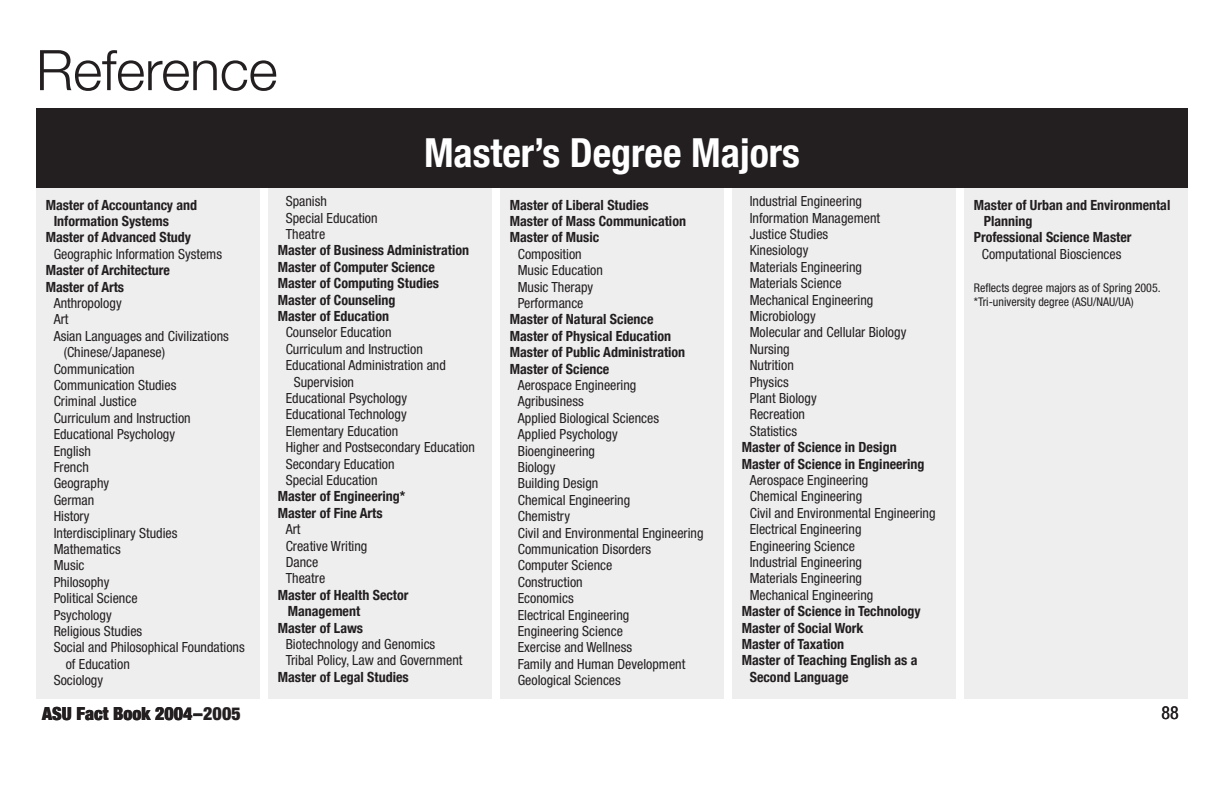
<style>
.page{position:relative;width:1224px;height:792px;background:#fff}
.page>*{position:absolute;margin:0;border:0;box-sizing:border-box;transform-origin:0 0}
.t1{font:300 56px "Helvetica Neue";letter-spacing:-.005em;color:#231f20}
.t2{font:700 condensed 40px "Helvetica Neue";color:#fff}
.t3{font:900 condensed 18px "Helvetica Neue";color:#231f20}
.t4{font:condensed 18px "Helvetica Neue LT Std";color:#231f20}
.t5{font:condensed 14px/16.4px "Helvetica Neue LT Std";color:#231f20}
.t6{font:700 condensed 14px/16.4px "Helvetica Neue";color:#231f20}
.t7{font:condensed 12px/14.4px "Helvetica Neue LT Std";color:#231f20}
</style>
<div class="page">
<div style="left:37px;top:189px;width:223px;height:510px;background:#eeeeef"></div>
<div style="left:501px;top:165px;width:223px;height:534px;background:#eeeeef"></div>
<div style="left:733px;top:164px;width:223px;height:535px;background:#eeeeef"></div>
<div style="left:269px;top:177px;width:223px;height:522px;background:#eeeeef"></div>
<div style="left:965px;top:164px;width:223px;height:535px;background:#eeeeef"></div>
<div style="left:36px;top:108px;width:1152px;height:79px;background:#231f20"></div>
<h1 class="t1" style="left:36px;top:36px;width:243px">Reference</h1>
<h2 class="t2" style="left:424px;top:128px;width:377px">Master’s Degree Majors</h2>
<h2 class="t2" style="left:579px;top:128px;width:67px">T xt</h2>
<p class="t6" style="left:46px;top:196px;width:153px">Master of Accountancy and</p>
<p class="t6" style="left:54px;top:213px;width:117px">Information Systems</p>
<p class="t6" style="left:46px;top:229px;width:147px">Master of Advanced Study</p>
<p class="t5" style="left:54px;top:246px;width:170px">Geographic Information Systems</p>
<p class="t6" style="left:46px;top:262px;width:126px">Master of Architecture<br>Master of Arts</p>
<p class="t5" style="left:54px;top:295px;width:70px">Anthropology</p>
<p class="t5" style="left:54px;top:311px;width:16px">Art</p>
<p class="t5" style="left:54px;top:328px;width:177px">Asian Languages and Civilizations</p>
<p class="t5" style="left:64px;top:344px;width:103px">(Chinese/Japanese)</p>
<p class="t5" style="left:54px;top:360px;width:83px">Communication</p>
<p class="t5" style="left:54px;top:377px;width:124px">Communication Studies</p>
<p class="t5" style="left:54px;top:393px;width:84px">Criminal Justice</p>
<p class="t5" style="left:54px;top:410px;width:139px">Curriculum and Instruction</p>
<p class="t5" style="left:54px;top:426px;width:123px">Educational Psychology</p>
<p class="t5" style="left:54px;top:442px;width:39px">English</p>
<p class="t5" style="left:54px;top:459px;width:37px">French</p>
<p class="t5" style="left:54px;top:475px;width:57px">Geography</p>
<p class="t5" style="left:54px;top:492px;width:42px">German</p>
<p class="t5" style="left:54px;top:508px;width:37px">History</p>
<p class="t5" style="left:54px;top:524px;width:125px">Interdisciplinary Studies</p>
<p class="t5" style="left:54px;top:541px;width:69px">Mathematics</p>
<p class="t5" style="left:54px;top:557px;width:32px">Music</p>
<p class="t5" style="left:54px;top:574px;width:57px">Philosophy</p>
<p class="t5" style="left:54px;top:590px;width:85px">Political Science</p>
<p class="t5" style="left:54px;top:606px;width:60px">Psychology</p>
<p class="t5" style="left:54px;top:623px;width:90px">Religious Studies</p>
<p class="t5" style="left:54px;top:639px;width:193px">Social and Philosophical Foundations</p>
<p class="t5" style="left:66px;top:656px;width:66px">of Education</p>
<p class="t5" style="left:54px;top:672px;width:51px">Sociology</p>
<p class="t3" style="left:42px;top:702px;width:200px">ASU Fact Book 2004–2005</p>
<p class="t5" style="left:286px;top:193px;width:93px">Spanish<br>Special Education<br>Theatre</p>
<p class="t6" style="left:278px;top:242px;width:193px">Master of Business Administration<br>Master of Computer Science<br>Master of Computing Studies<br>Master of Counseling<br>Master of Education</p>
<p class="t5" style="left:286px;top:324px;width:107px">Counselor Education</p>
<p class="t5" style="left:286px;top:341px;width:139px">Curriculum and Instruction</p>
<p class="t5" style="left:286px;top:357px;width:162px">Educational Administration and</p>
<p class="t5" style="left:294px;top:373px;width:62px">Supervision</p>
<p class="t5" style="left:286px;top:390px;width:123px">Educational Psychology</p>
<p class="t5" style="left:286px;top:406px;width:123px">Educational Technology</p>
<p class="t5" style="left:286px;top:423px;width:114px">Elementary Education</p>
<p class="t5" style="left:286px;top:439px;width:191px">Higher and Postsecondary Education</p>
<p class="t5" style="left:286px;top:455px;width:110px">Secondary Education</p>
<p class="t5" style="left:286px;top:472px;width:93px">Special Education</p>
<p class="t6" style="left:278px;top:488px;width:129px">Master of Engineering*<br>Master of Fine Arts</p>
<p class="t5" style="left:286px;top:521px;width:83px">Art<br>Creative Writing<br>Dance<br>Theatre</p>
<p class="t6" style="left:278px;top:586px;width:132px">Master of Health Sector</p>
<p class="t6" style="left:288px;top:603px;width:74px">Management</p>
<p class="t6" style="left:278px;top:619px;width:87px">Master of Laws</p>
<p class="t5" style="left:286px;top:636px;width:178px">Biotechnology and Genomics<br>Tribal Policy, Law and Government</p>
<p class="t6" style="left:278px;top:668px;width:133px">Master of Legal Studies</p>
<p class="t6" style="left:510px;top:196px;width:178px">Master of Liberal Studies<br>Master of Mass Communication<br>Master of Music</p>
<p class="t5" style="left:518px;top:246px;width:87px">Composition<br>Music Education<br>Music Therapy<br>Performance</p>
<p class="t6" style="left:510px;top:311px;width:177px">Master of Natural Science<br>Master of Physical Education<br>Master of Public Administration<br>Master of Science</p>
<p class="t5" style="left:518px;top:377px;width:187px">Aerospace Engineering<br>Agribusiness<br>Applied Biological Sciences<br>Applied Psychology<br>Bioengineering<br>Biology<br>Building Design<br>Chemical Engineering<br>Chemistry<br>Civil and Environmental Engineering<br>Communication Disorders<br>Computer Science<br>Construction<br>Economics<br>Electrical Engineering<br>Engineering Science<br>Exercise and Wellness<br>Family and Human Development<br>Geological Sciences</p>
<p class="t5" style="left:750px;top:193px;width:158px">Industrial Engineering<br>Information Management<br>Justice Studies<br>Kinesiology<br>Materials Engineering<br>Materials Science<br>Mechanical Engineering<br>Microbiology<br>Molecular and Cellular Biology<br>Nursing<br>Nutrition<br>Physics<br>Plant Biology<br>Recreation<br>Statistics</p>
<p class="t6" style="left:742px;top:439px;width:184px">Master of Science in Design<br>Master of Science in Engineering</p>
<p class="t5" style="left:750px;top:472px;width:187px">Aerospace Engineering<br>Chemical Engineering<br>Civil and Environmental Engineering<br>Electrical Engineering<br>Engineering Science<br>Industrial Engineering<br>Materials Engineering<br>Mechanical Engineering</p>
<p class="t6" style="left:742px;top:603px;width:181px">Master of Science in Technology</p>
<p class="t6" style="left:742px;top:619px;width:123px">Master of Social Work</p>
<p class="t6" style="left:742px;top:636px;width:104px">Master of Taxation</p>
<p class="t6" style="left:742px;top:652px;width:177px">Master of Teaching English as a</p>
<p class="t6" style="left:750px;top:668px;width:100px">Second Language</p>
<p class="t6" style="left:974px;top:196px;width:198px">Master of Urban and Environmental</p>
<p class="t6" style="left:984px;top:213px;width:50px">Planning</p>
<p class="t6" style="left:974px;top:229px;width:159px">Professional Science Master</p>
<p class="t5" style="left:982px;top:246px;width:141px">Computational Biosciences</p>
<p class="t7" style="left:974px;top:280px;width:188px">Reflects degree majors as of Spring 2005. *Tri-university degree (ASU/NAU/UA)</p>
<p class="t4" style="left:1161px;top:702px;width:19px">88</p>
</div>
